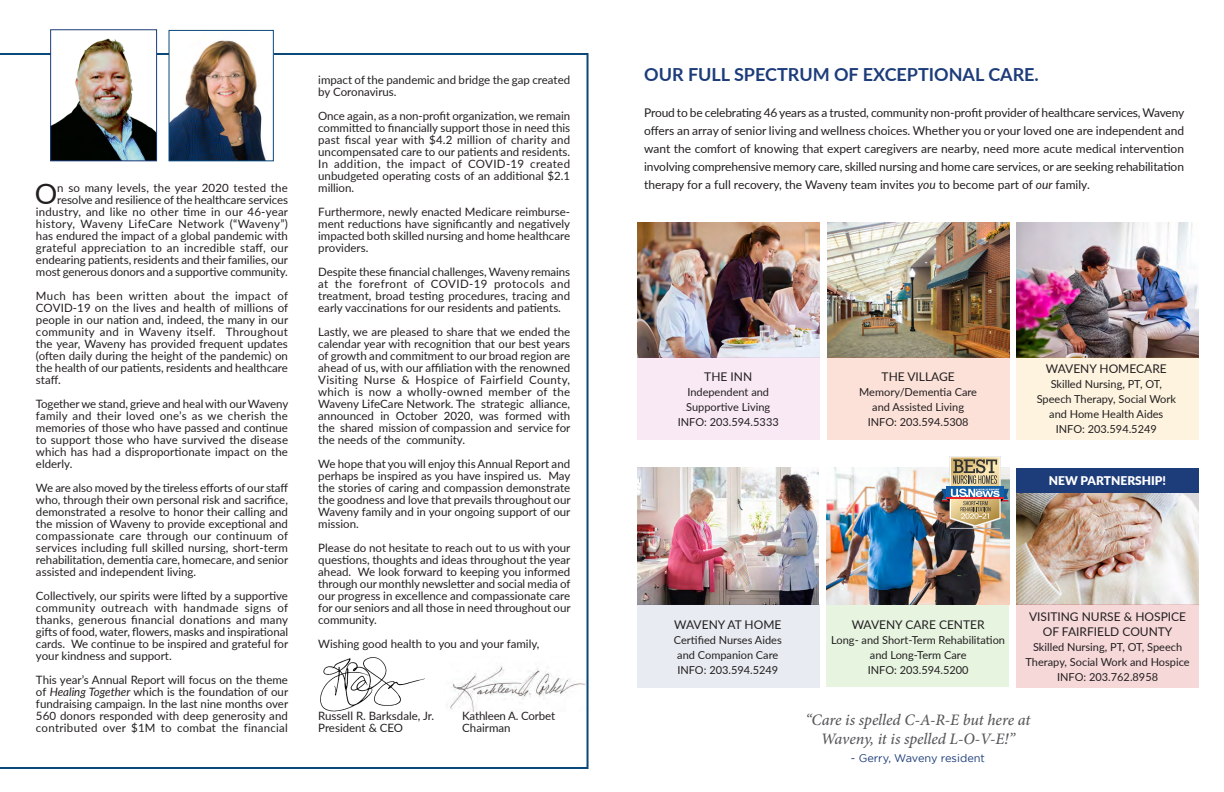
<style>
.page{position:relative;width:1224px;height:792px;background:#fff}
.page>*{position:absolute;margin:0;border:0;box-sizing:border-box;transform-origin:0 0}
.t1{font:28.2px "Lato";color:#231f20}
.t2{font:700 18px "Lato";color:#1d3c7a}
.t3{font:italic 500 16px/19.2px "Minion Pro";letter-spacing:-.005em;color:#57585a;text-align:center}
.t4{font:12px/18px "Lato";color:#231f20;text-align:justify}
.t5{font:900 12px "Lato";color:#fff}
.t6{font:11.5px/12px "Lato";color:#231f20;text-align:justify}
.t7{font:11px/15px "Lato";color:#231f20;text-align:center}
.t8{font:11px "Gotham";color:#1d3c7a}
.s1{font-style:italic}
</style>
<div class="page">
<svg style="left:0;top:53px;width:589px;height:716px"></svg>
<img style="left:637px;top:222px;width:183px;height:135px">
<div style="left:637px;top:357px;width:183px;height:83px;background:#f8e9f4"></div>
<img style="left:828px;top:222px;width:182px;height:135px">
<img style="left:1016px;top:222px;width:183px;height:135px">
<div style="left:828px;top:357px;width:182px;height:83px;background:#fce1d9"></div>
<div style="left:1016px;top:357px;width:183px;height:83px;background:#fdf3df"></div>
<img style="left:637px;top:468px;width:182px;height:137px">
<div style="left:637px;top:605px;width:182px;height:83px;background:#e8ebf1"></div>
<div style="left:827px;top:605px;width:182px;height:82px;background:#e6f4e0"></div>
<img style="left:827px;top:468px;width:182px;height:137px">
<img style="left:942px;top:456px;width:67px;height:73px">
<img style="left:1016px;top:492px;width:182px;height:113px">
<div style="left:1016px;top:605px;width:183px;height:83px;background:#f6d8d9"></div>
<div style="left:1016px;top:468px;width:183px;height:24px;background:#1d3c7a"></div>
<img style="left:314px;top:651px;width:114px;height:66px">
<img style="left:52px;top:39px;width:103px;height:120px">
<div style="left:50px;top:30px;width:107px;height:131px;border:1px solid #1d3c7a"></div>
<img style="left:171px;top:40px;width:101px;height:119px">
<div style="left:169px;top:30px;width:105px;height:131px;border:1px solid #0a487a"></div>
<p class="t6" style="left:36px;top:181px;width:254px;text-align:right">n so many levels, the year 2020 tested the resolve and resilience of the healthcare services industry, and like no other time in our 46-year history, Waveny LifeCare Network (“Waveny”) has endured the impact of a global pandemic with grateful appreciation to an incredible staff, our endearing patients, residents and their families, our most generous donors and a supportive community.</p>
<p class="t6" style="left:36px;top:289px;width:254px">Much has been written about the impact of COVID-19 on the lives and health of millions of people in our nation and, indeed, the many in our community and in Waveny itself. Throughout the year, Waveny has provided frequent updates (often daily during the height of the pandemic) on the health of our patients, residents and healthcare staff.</p>
<p class="t6" style="left:36px;top:397px;width:254px">Together we stand, grieve and heal with our Waveny family and their loved one’s as we cherish the memories of those who have passed and continue to support those who have survived the disease which has had a disproportionate impact on the elderly.</p>
<p class="t6" style="left:36px;top:481px;width:254px">We are also moved by the tireless efforts of our staff who, through their own personal risk and sacrifice, demonstrated a resolve to honor their calling and the mission of Waveny to provide exceptional and compassionate care through our continuum of services including full skilled nursing, short-term rehabilitation, dementia care, homecare, and senior assisted and independent living.</p>
<p class="t6" style="left:36px;top:589px;width:254px">Collectively, our spirits were lifted by a supportive community outreach with handmade signs of thanks, generous financial donations and many gifts of food, water, flowers, masks and inspirational cards. We continue to be inspired and grateful for your kindness and support.</p>
<p class="t6" style="left:36px;top:673px;width:254px">This year’s Annual Report will focus on the theme of <span class="s1">Healing Together</span> which is the foundation of our fundraising campaign. In the last nine months over 560 donors responded with deep generosity and contributed over $1M to combat the financial</p>
<h1 class="t1" style="left:35px;top:174px;width:24px">O</h1>
<p class="t6" style="left:318px;top:73px;width:253px">impact of the pandemic and bridge the gap created by Coronavirus.</p>
<p class="t6" style="left:318px;top:109px;width:254px">Once again, as a non-profit organization, we remain committed to financially support those in need this past fiscal year with $4.2 million of charity and uncompensated care to our patients and residents.<br>In addition, the impact of COVID-19 created unbudgeted operating costs of an additional $2.1 million.</p>
<p class="t6" style="left:318px;top:205px;width:254px">Furthermore, newly enacted Medicare reimburse&shy;ment reductions have significantly and negatively impacted both skilled nursing and home healthcare providers.</p>
<p class="t6" style="left:318px;top:265px;width:254px">Despite these financial challenges, Waveny remains at the forefront of COVID-19 protocols and treatment, broad testing procedures, tracing and early vaccinations for our residents and patients.</p>
<p class="t6" style="left:318px;top:325px;width:254px">Lastly, we are pleased to share that we ended the calendar year with recognition that our best years of growth and commitment to our broad region are ahead of us, with our affiliation with the renowned Visiting Nurse &amp; Hospice of Fairfield County, which is now a wholly-owned member of the Waveny LifeCare Network. The strategic alliance, announced in October 2020, was formed with the shared mission of compassion and service for the needs of the community.</p>
<p class="t6" style="left:318px;top:457px;width:254px">We hope that you will enjoy this Annual Report and perhaps be inspired as you have inspired us. May the stories of caring and compassion demonstrate the goodness and love that prevails throughout our Waveny family and in your ongoing support of our mission.</p>
<p class="t6" style="left:318px;top:541px;width:254px">Please do not hesitate to reach out to us with your questions, thoughts and ideas throughout the year ahead. We look forward to keeping you informed through our monthly newsletter and social media of our progress in excellence and compassionate care for our seniors and all those in need throughout our community.</p>
<p class="t6" style="left:318px;top:637px;width:223px">Wishing good health to you and your family,</p>
<p class="t6" style="left:318px;top:709px;width:118px">Russell R. Barksdale, Jr.</p>
<p class="t6" style="left:462px;top:709px;width:94px">Kathleen A. Corbet</p>
<p class="t6" style="left:318px;top:721px;width:86px">President &amp; CEO</p>
<p class="t6" style="left:462px;top:721px;width:50px">Chairman</p>
<h2 class="t2" style="left:644px;top:61px;width:396px">OUR FULL SPECTRUM OF EXCEPTIONAL CARE.</h2>
<p class="t4" style="left:644px;top:103px;width:542px">Proud to be celebrating 46 years as a trusted, community non-profit provider of healthcare services, Waveny offers an array of senior living and wellness choices. Whether you or your loved one are independent and want the comfort of knowing that expert caregivers are nearby, need more acute medical intervention involving comprehensive memory care, skilled nursing and home care services, or are seeking rehabilitation therapy for a full recovery, the Waveny team invites <span class="s1">you</span> to become part of <span class="s1">our</span> family.</p>
<p class="t4" style="left:704px;top:367px;width:49px">THE INN</p>
<p class="t7" style="left:678px;top:384px;width:102px">Independent and<br>Supportive Living<br>INFO: 203.594.5333</p>
<p class="t4" style="left:882px;top:367px;width:75px">THE VILLAGE</p>
<p class="t7" style="left:859px;top:384px;width:119px">Memory/Dementia Care and Assisted Living<br>INFO: 203.594.5308</p>
<p class="t4" style="left:1046px;top:359px;width:122px">WAVENY HOMECARE</p>
<p class="t7" style="left:1037px;top:376px;width:141px">Skilled Nursing, PT, OT,<br>Speech Therapy, Social Work and Home Health Aides<br>INFO: 203.594.5249</p>
<p class="t5" style="left:1049px;top:471px;width:119px">NEW PARTNERSHIP!</p>
<p class="t4" style="left:674px;top:615px;width:109px">WAVENY AT HOME</p>
<p class="t7" style="left:674px;top:632px;width:109px">Certified Nurses Aides and Companion Care<br>INFO: 203.594.5249</p>
<p class="t4" style="left:1029px;top:609px;width:159px;line-height:15px;text-align:center">VISITING NURSE &amp; HOSPICE<br>OF FAIRFIELD COUNTY</p>
<p class="t7" style="left:1026px;top:640px;width:166px">Skilled Nursing, PT, OT, Speech<br>Therapy, Social Work and Hospice<br>INFO: 203.762.8958</p>
<p class="t4" style="left:852px;top:615px;width:134px">WAVENY CARE CENTER</p>
<p class="t7" style="left:831px;top:632px;width:175px">Long- and Short-Term Rehabilitation and Long-Term Care<br>INFO: 203.594.5200</p>
<h3 class="t3" style="left:806px;top:710px;width:226px">“Care is spelled C-A-R-E but here at<br>Waveny, it is spelled L-O-V-E!”</h3>
<p class="t8" style="left:851px;top:752px;width:136px">- Gerry, Waveny resident</p>
</div>
